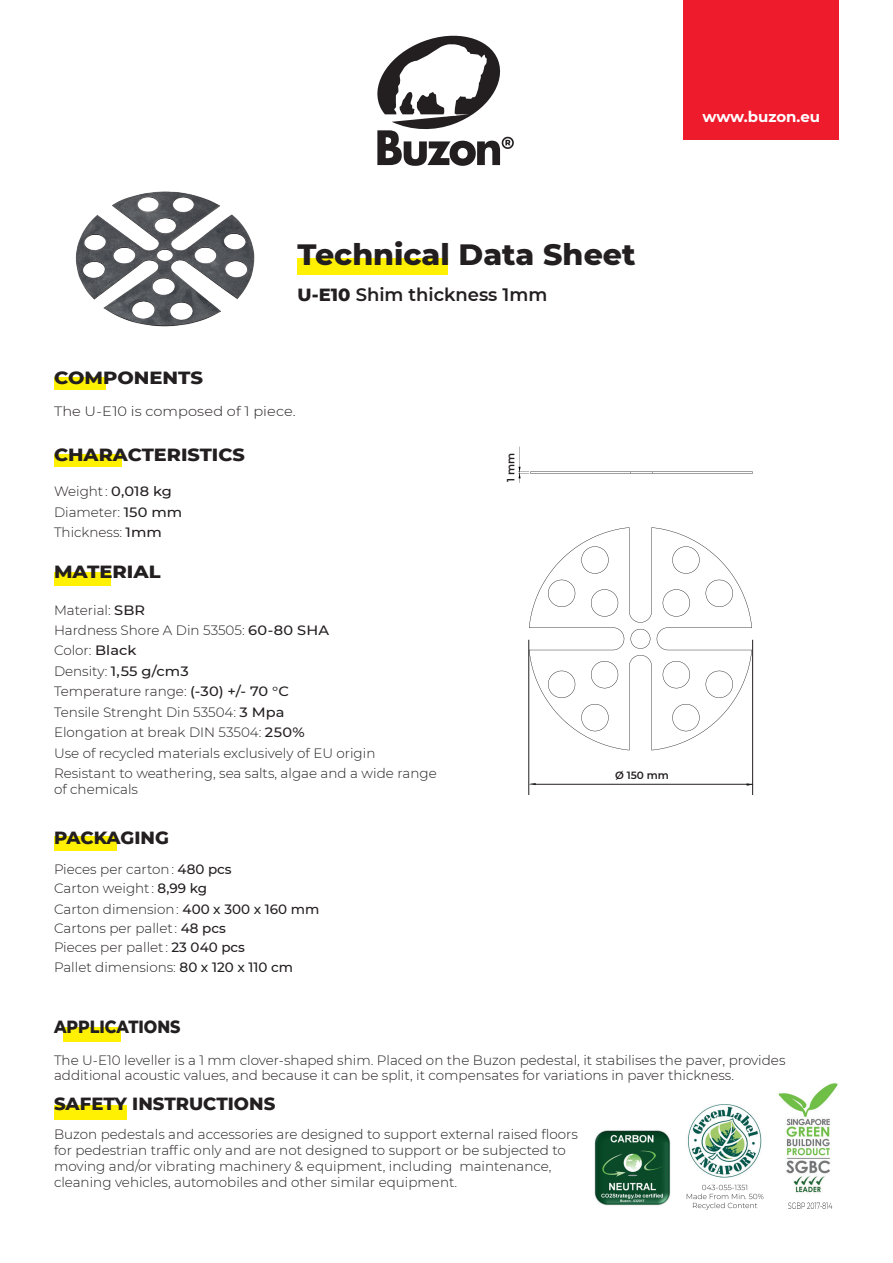
<style>
.page{position:relative;width:893px;height:1263px;background:#fff}
.page>*{position:absolute;margin:0;border:0;box-sizing:border-box;transform-origin:0 0}
.t1{font:800 30px "Montserrat";color:#231f20}
.t2{font:800 18px "Montserrat";color:#231f20}
.t3{font:600 18px "Montserrat";color:#231f20}
.t4{font:800 18px "Montserrat";color:#231f20;scale:1.08 1}
.t5{font:800 18px "Montserrat";color:#231f20;scale:1.06 1}
.t6{font:800 18px "Montserrat";color:#231f20;scale:.89 1}
.t7{font:700 15px "Montserrat";color:#fff}
.t8{font:300 13.5px/20.4px "Montserrat";color:#231f20}
.t9{font:300 13.5px "Montserrat";color:#231f20;scale:1.08 1}
.t10{font:600 10.5px "Montserrat";color:#231f20}
.s1{font-weight:800}
.s2{font-weight:500}
</style>
<div class="page">
<div style="left:54px;top:1104px;width:73px;height:15px;background:#fff101"></div>
<div style="left:63px;top:1027px;width:58px;height:15px;background:#fff101"></div>
<div style="left:298px;top:258px;width:150px;height:17px;background:#fff101"></div>
<img style="left:75px;top:191px;width:180px;height:136px">
<svg style="left:377px;top:35px;width:137px;height:131px"></svg>
<div style="left:684px;top:0;width:155px;height:140px;background:#ee1b2d"></div>
<img style="left:595px;top:1130px;width:75px;height:76px">
<img style="left:778px;top:1083px;width:60px;height:110px">
<img style="left:688px;top:1104px;width:74px;height:73px">
<svg style="left:788px;top:1202px;width:44px;height:7px"></svg>
<svg style="left:687px;top:1185px;width:76px;height:24px"></svg>
<div style="left:54px;top:836px;width:62px;height:14px;background:#fff101"></div>
<div style="left:54px;top:377px;width:52px;height:13px;background:#fff101"></div>
<div style="left:54px;top:572px;width:56px;height:13px;background:#fff101"></div>
<div style="left:54px;top:454px;width:68px;height:13px;background:#fff101"></div>
<svg style="left:518px;top:446px;width:11px;height:37px"></svg>
<hr style="left:530px;top:472px;width:223px;height:1px;background:#000001">
<svg style="left:630px;top:472px;width:22px;height:1px"></svg>
<svg style="left:529px;top:527px;width:223px;height:223px"></svg>
<hr style="left:528px;top:640px;width:1px;height:155px;background:#231f20">
<hr style="left:752px;top:640px;width:1px;height:155px;background:#231f20">
<svg style="left:529px;top:783px;width:7px;height:2px"></svg>
<hr style="left:535px;top:784px;width:217px;height:1px;background:#231f20">
<p class="t7" style="left:702px;top:105px;width:119px">www.buzon.eu</p>
<h1 class="t1" style="left:298px;top:232px;width:339px">Technical Data Sheet</h1>
<h2 class="t3" style="left:298px;top:282px;width:251px"><span class="s1">U-E10</span> Shim thickness 1mm</h2>
<h2 class="t4" style="left:54px;top:364px;width:140px">COMPONENTS</h2>
<p class="t9" style="left:54px;top:402px;width:225px">The U-E10 is composed of 1 piece.</p>
<h2 class="t5" style="left:54px;top:441px;width:181px">CHARACTERISTICS</h2>
<p class="t8" style="left:54px;top:481px;width:130px">Weight : <span class="s2">0,018 kg<br></span>Diameter: <span class="s2">150 mm<br></span>Thickness: <span class="s2">1mm</span></p>
<h2 class="t4" style="left:54px;top:558px;width:100px">MATERIAL</h2>
<p class="t8" style="left:54px;top:599px;width:384px">Material: <span class="s2">SBR<br></span>Hardness Shore A Din 53505: <span class="s2">60-80 SHA<br></span>Color: <span class="s2">Black<br></span>Density: <span class="s2">1,55 g/cm3<br></span>Temperature range: <span class="s2">(-30) +/- 70 °C<br></span>Tensile Strenght Din 53504: <span class="s2">3 Mpa<br></span>Elongation at break DIN 53504: <span class="s2">250%<br></span>Use of recycled materials exclusively of EU origin<br>Resistant to weathering, sea salts, algae and a wide range</p>
<p class="t8" style="left:54px;top:779px;width:86px">of chemicals</p>
<h2 class="t2" style="left:54px;top:825px;width:116px">PACKAGING</h2>
<p class="t8" style="left:54px;top:859px;width:267px;line-height:19.5px">Pieces per carton : <span class="s2">480 pcs<br></span>Carton weight : <span class="s2">8,99 kg<br></span>Carton dimension : <span class="s2">400 x 300 x 160 mm<br></span>Cartons per pallet : <span class="s2">48 pcs<br></span>Pieces per pallet : <span class="s2">23 040 pcs<br></span>Pallet dimensions: <span class="s2">80 x 120 x 110 cm</span></p>
<p class="t10" style="left:503px;top:482px;width:31px;rotate:-90deg">1 mm</p>
<p class="t10" style="left:615px;top:768px;width:55px">Ø 150 mm</p>
<h2 class="t6" style="left:54px;top:1013px;width:144px">APPLICATIONS</h2>
<p class="t8" style="left:54px;top:1052px;width:733px;line-height:15px">The U-E10 leveller is a 1 mm clover-shaped shim. Placed on the Buzon pedestal, it stabilises the paver, provides additional acoustic values, and because it can be split, it compensates for variations in paver thickness.</p>
<h2 class="t2" style="left:54px;top:1090px;width:223px">SAFETY INSTRUCTIONS</h2>
<p class="t8" style="left:54px;top:1125px;width:525px;line-height:16.2px">Buzon pedestals and accessories are designed to support external raised floors for pedestrian traffic only and are not designed to support or be subjected to moving and/or vibrating machinery &amp; equipment, including maintenance, cleaning vehicles, automobiles and other similar equipment.</p>
</div>
